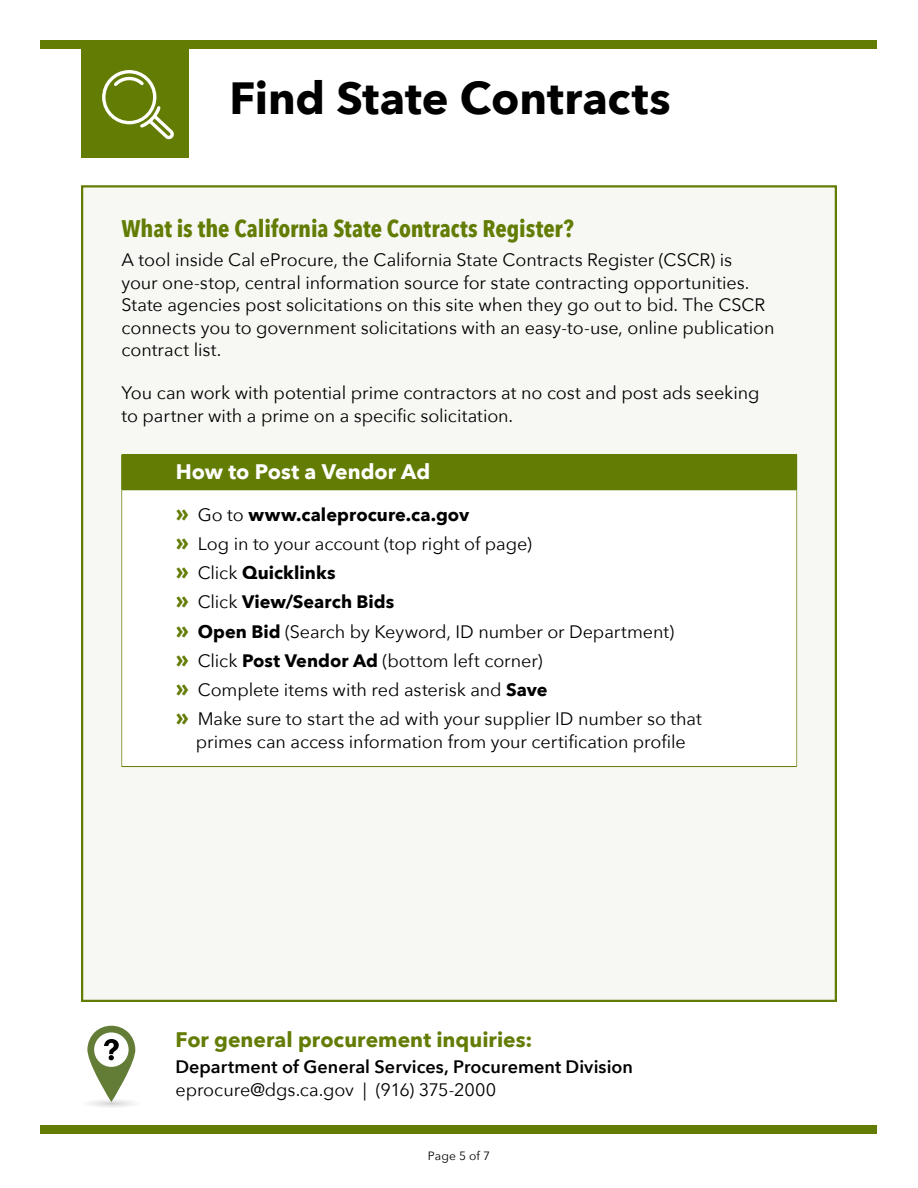
<style>
.page{position:relative;width:918px;height:1188px;background:#fff}
.page>*{position:absolute;margin:0;border:0;box-sizing:border-box;transform-origin:0 0}
.Section_Header{font:700 45px "Avenir Next";color:#000}
.t1{font:700 24px "Avenir Next Condensed";letter-spacing:-.005em;color:#627c04}
.t2{font:700 21px "Avenir Next";color:#627c04}
.t3{font:700 21px "Avenir Next";color:#fff}
.t4{font:18px/29.2px "Avenir Next";letter-spacing:-.005em;color:#000}
.t5{font:600 18px/22.5px "Avenir Next";color:#000}
.t6{font:12px "Avenir Next";letter-spacing:.015em;color:#000}
.s1{font-weight:700;font-size:24px;color:#627c04}
.s2{font-weight:700}
.s3{font-weight:400}
</style>
<div class="page">
<div style="left:40px;top:40px;width:838px;height:10px;background:#627c04"></div>
<div style="left:81px;top:185px;width:756px;height:817px;background:#f7f8f3;border:2px solid #627c04"></div>
<div style="left:81px;top:43px;width:108px;height:115px;background:#627c04"></div>
<div style="left:40px;top:1125px;width:838px;height:9px;background:#627c04"></div>
<div style="left:122px;top:455px;width:675px;height:35px;background:#627c04"></div>
<div style="left:122px;top:490px;width:675px;height:277px;background:#fff"></div>
<hr style="left:122px;top:454px;width:675px;height:1px;background:#627c04">
<hr style="left:121px;top:455px;width:1px;height:35px;background:#627c04">
<hr style="left:122px;top:490px;width:675px;height:1px;background:#627c04">
<hr style="left:122px;top:766px;width:675px;height:1px;background:#627c04">
<hr style="left:121px;top:490px;width:1px;height:276px;background:#91a34f">
<hr style="left:796px;top:490px;width:1px;height:276px;background:#91a34f">
<svg style="left:102px;top:70px;width:72px;height:70px"></svg>
<svg style="left:81px;top:1098px;width:61px;height:10px"></svg>
<svg style="left:87px;top:1026px;width:49px;height:76px"></svg>
<p class="Section_Header" style="left:230px;top:59px;width:443px">Find State Contracts</p>
<p class="t1" style="left:122px;top:214px;width:454px">What is the California State Contracts Register?</p>
<p class="t4" style="left:122px;top:248px;width:655px;line-height:22.5px">A tool inside Cal eProcure, the California State Contracts Register (CSCR) is<br>your one-stop, central information source for state contracting opportunities.<br>State agencies post solicitations on this site when they go out to bid. The CSCR connects you to government solicitations with an easy-to-use, online publication contract list.</p>
<p class="t4" style="left:122px;top:381px;width:640px;line-height:22.5px">You can work with potential prime contractors at no cost and post ads seeking to partner with a prime on a specific solicitation.</p>
<p class="t3" style="left:176px;top:453px;width:256px">How to Post a Vendor Ad</p>
<p class="t4" style="left:176px;top:499px;width:528px"><span class="s1">»</span> Go to <span class="s2">www.caleprocure.ca.gov<br></span><span class="s1">»</span> Log in to your account (top right of page)<br><span class="s1">»</span> Click <span class="s2">Quicklinks<br></span><span class="s1">»</span> Click <span class="s2">View/Search Bids<br></span><span class="s1">»</span> <span class="s2">Open Bid</span> (Search by Keyword, ID number or Department)<br><span class="s1">»</span> Click <span class="s2">Post Vendor Ad</span> (bottom left corner)<br><span class="s1">»</span> Complete items with red asterisk and <span class="s2">Save<br></span><span class="s1">»</span> Make sure to start the ad with your supplier ID number so that</p>
<p class="t4" style="left:196px;top:726px;width:491px">primes can access information from your certification profile</p>
<p class="t2" style="left:176px;top:1021px;width:358px">For general procurement inquiries:</p>
<p class="t5" style="left:176px;top:1055px;width:459px">Department of General Services, Procurement Division <span class="s3">eprocure@dgs.ca.gov | (916) 375-2000</span></p>
<p class="t6" style="left:428px;top:1145px;width:64px">Page 5 of 7</p>
</div>
